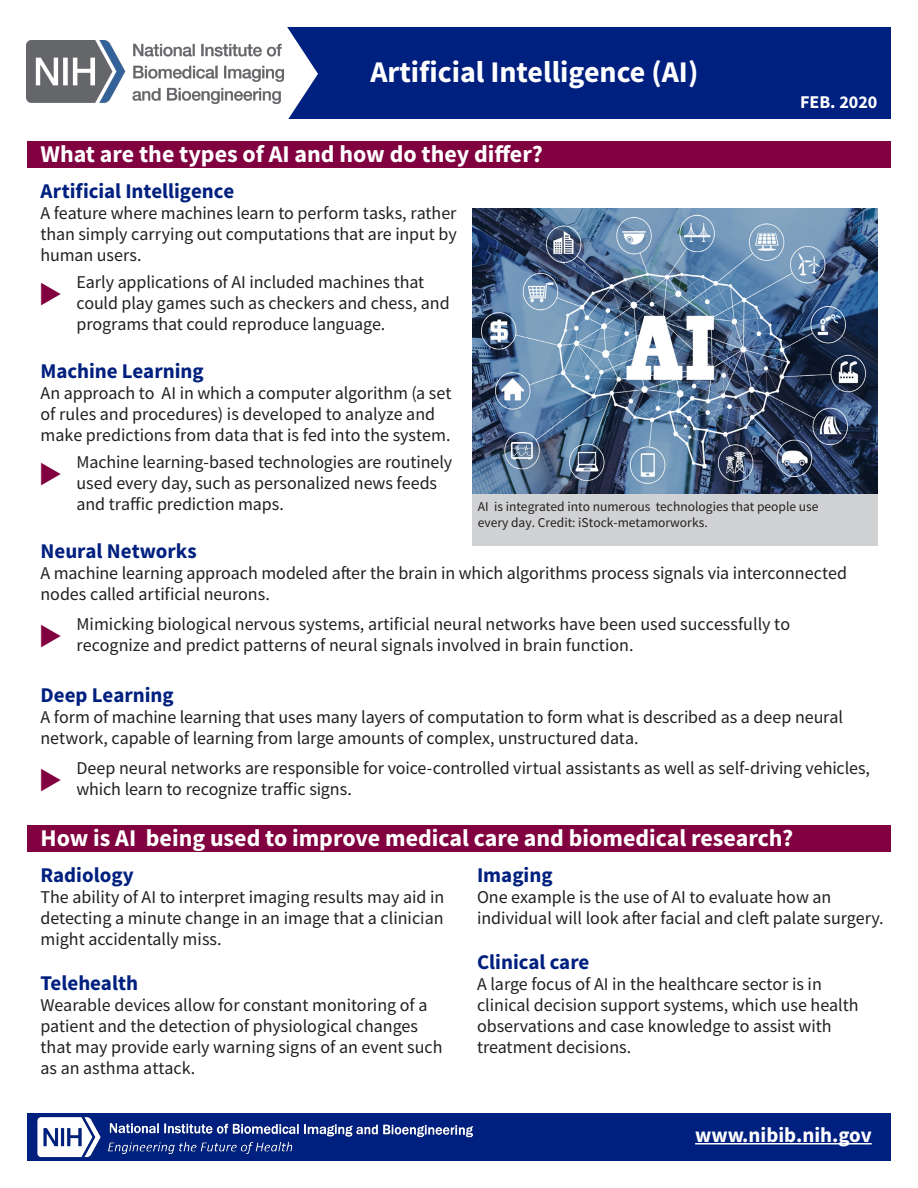
<style>
.page{position:relative;width:918px;height:1188px;background:#fff}
.page>*{position:absolute;margin:0;border:0;box-sizing:border-box;transform-origin:0 0}
.t1{font:700 30px "Source Sans Pro";color:#fff}
.t2{font:700 24px "Source Sans Pro";color:#fff}
.t3{font:700 21px "Source Sans Pro";color:#002080}
.t4{font:700 21px "Source Sans Pro";color:#fff}
.t5{font:18px/21px "Source Sans Pro";color:#231f20}
.t6{font:700 18px "Source Sans Pro";color:#fff}
.t7{font:13.5px/16.2px "Source Sans Pro";color:#231f20}
</style>
<div class="page">
<div style="left:27px;top:1113px;width:864px;height:48px;background:#002080"></div>
<hr style="left:695px;top:1143px;width:177px;height:1px;background:#fff">
<div style="left:216px;top:27px;width:675px;height:91px;background:#002080"></div>
<svg style="left:216px;top:27px;width:102px;height:92px"></svg>
<img style="left:26px;top:40px;width:257px;height:64px">
<div style="left:472px;top:493px;width:406px;height:53px;background:#d1d2d4"></div>
<div style="left:27px;top:141px;width:864px;height:27px;background:#800040"></div>
<img style="left:472px;top:209px;width:406px;height:284px">
<div style="left:27px;top:825px;width:864px;height:27px;background:#800040"></div>
<img style="left:37px;top:1117px;width:436px;height:41px">
<h1 class="t1" style="left:370px;top:52px;width:329px">Artificial Intelligence (AI)</h1>
<p class="t6" style="left:800px;top:90px;width:79px">FEB. 2020</p>
<h2 class="t2" style="left:40px;top:138px;width:504px">What are the types of AI and how do they difer?</h2>
<h3 class="t3" style="left:40px;top:177px;width:195px">Artificial Intelligence</h3>
<p class="t5" style="left:40px;top:202px;width:418px;text-align:justify">A feature where machines learn to perform tasks, rather than simply carrying out computations that are input by human users.</p>
<p class="t5" style="left:76px;top:271px;width:375px">Early applications of AI included machines that could play games such as checkers and chess, and programs that could reproduce language.</p>
<p class="t3" style="left:40px;top:357px;width:165px">Machine Learning</p>
<p class="t5" style="left:41px;top:382px;width:413px">An approach to AI in which a computer algorithm (a set of rules and procedures) is developed to analyze and make predictions from data that is fed into the system.</p>
<p class="t5" style="left:76px;top:451px;width:377px">Machine learning-based technologies are routinely used every day, such as personalized news feeds and trafic prediction maps.</p>
<h3 class="t3" style="left:40px;top:537px;width:158px">Neural Networks</h3>
<p class="t7" style="left:478px;top:498px;width:342px">AI is integrated into numerous technologies that people use every day. Credit: iStock-metamorworks.</p>
<p class="t5" style="left:40px;top:562px;width:808px">A machine learning approach modeled afer the brain in which algorithms process signals via interconnected</p>
<p class="t5" style="left:40px;top:583px;width:231px">nodes called artificial neurons.</p>
<p class="t5" style="left:76px;top:613px;width:715px">Mimicking biological nervous systems, artificial neural networks have been used successfully to recognize and predict patterns of neural signals involved in brain function.</p>
<h3 class="t3" style="left:40px;top:681px;width:135px">Deep Learning</h3>
<p class="t5" style="left:41px;top:706px;width:804px">A form of machine learning that uses many layers of computation to form what is described as a deep neural</p>
<p class="t5" style="left:41px;top:727px;width:600px">network, capable of learning from large amounts of complex, unstructured data.</p>
<p class="t5" style="left:76px;top:757px;width:795px">Deep neural networks are responsible for voice-controlled virtual assistants as well as self-driving vehicles, which learn to recognize trafic signs.</p>
<h2 class="t2" style="left:40px;top:822px;width:754px">How is AI being used to improve medical care and biomedical research?</h2>
<p class="t3" style="left:40px;top:861px;width:95px">Radiology</p>
<p class="t5" style="left:40px;top:886px;width:405px;text-align:justify">The ability of AI to interpret imaging results may aid in detecting a minute change in an image that a clinician might accidentally miss.</p>
<p class="t3" style="left:40px;top:969px;width:99px">Telehealth</p>
<p class="t5" style="left:41px;top:994px;width:404px">Wearable devices allow for constant monitoring of a patient and the detection of physiological changes that may provide early warning signs of an event such as an asthma attack.</p>
<h3 class="t3" style="left:477px;top:861px;width:77px">Imaging</h3>
<p class="t5" style="left:477px;top:886px;width:408px">One example is the use of AI to evaluate how an individual will look afer facial and clef palate surgery.</p>
<h3 class="t3" style="left:477px;top:948px;width:114px">Clinical care</h3>
<p class="t5" style="left:477px;top:973px;width:383px">A large focus of AI in the healthcare sector is in clinical decision support systems, which use health observations and case knowledge to assist with treatment decisions.</p>
<p class="t4" style="left:695px;top:1120px;width:178px">www.nibib.nih.gov</p>
</div>
